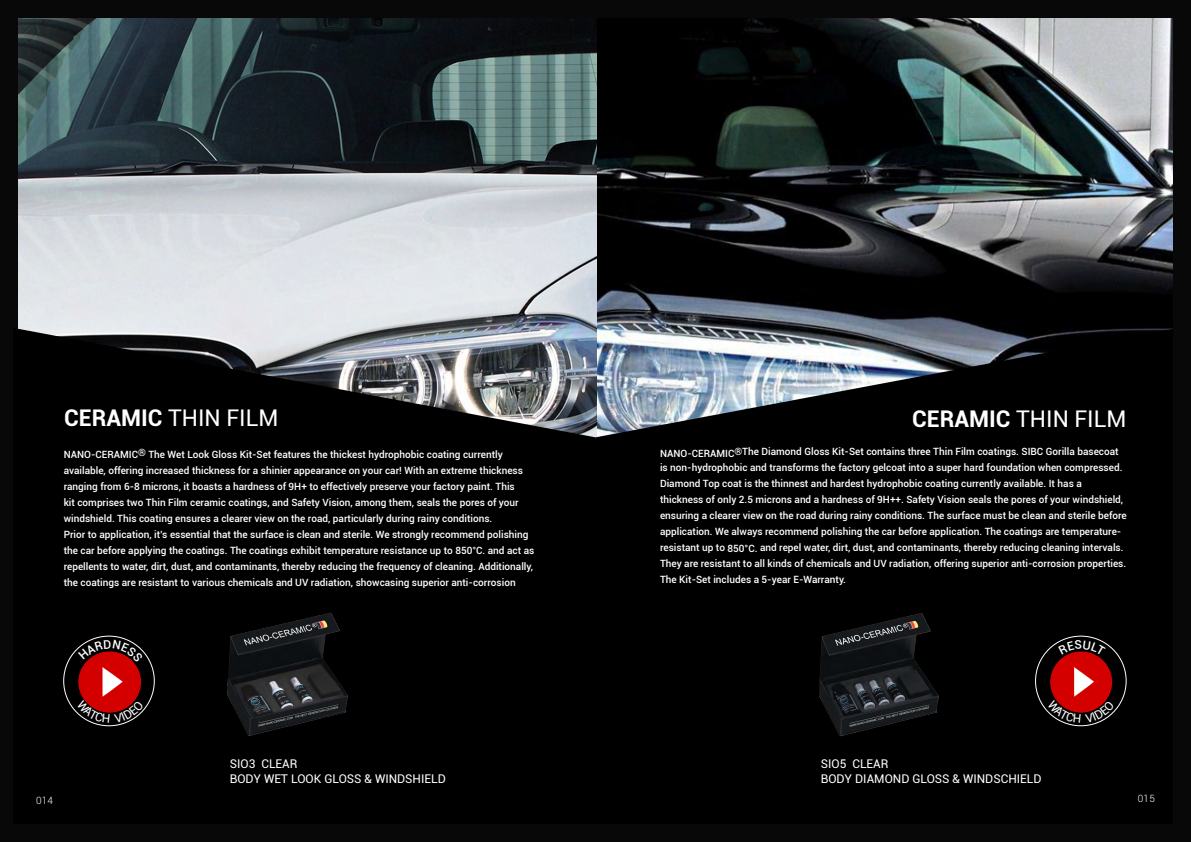
<style>
.page{position:relative;width:1191px;height:842px;background:#000}
.page>*{position:absolute;margin:0;border:0;box-sizing:border-box;transform-origin:0 0}
.t1{font:23px "Roboto";color:#fff}
.t2{font:12px/14.4px "Roboto";color:#fff}
.t3{font:500 10px/16px "Roboto";color:#fff}
.t4{font:300 10px "Roboto";letter-spacing:.03em;color:#fff}
.s1{font-weight:700}
</style>
<div class="page">
<img style="left:596px;top:18px;width:576px;height:133px">
<img style="left:19px;top:18px;width:577px;height:133px">
<img style="left:18px;top:151px;width:1155px;height:576px">
<img style="left:188px;top:600px;width:191px;height:136px">
<svg style="left:64px;top:636px;width:90px;height:90px"></svg>
<img style="left:73px;top:646px;width:73px;height:71px">
<img style="left:779px;top:592px;width:198px;height:144px">
<svg style="left:1035px;top:636px;width:91px;height:90px"></svg>
<img style="left:1044px;top:646px;width:73px;height:71px">
<svg style="left:78px;top:640px;width:65px;height:22px"></svg>
<svg style="left:76px;top:699px;width:68px;height:24px"></svg>
<svg style="left:1058px;top:640px;width:47px;height:15px"></svg>
<svg style="left:1047px;top:699px;width:67px;height:24px"></svg>
<h1 class="t1" style="left:64px;top:404px;width:216px"><span class="s1">CERAMIC</span> THIN FILM</h1>
<p class="t3" style="left:64px;top:447px;width:472px">NANO-CERAMIC® The Wet Look Gloss Kit-Set features the thickest hydrophobic coating currently available, offering increased thickness for a shinier appearance on your car! With an extreme thickness ranging from 6-8 microns, it boasts a hardness of 9H+ to effectively preserve your factory paint. This<br>kit comprises two Thin Film ceramic coatings, and Safety Vision, among them, seals the pores of your windshield. This coating ensures a clearer view on the road, particularly during rainy conditions.<br>Prior to application, it’s essential that the surface is clean and sterile. We strongly recommend polishing the car before applying the coatings. The coatings exhibit temperature resistance up to 850°C. and act as repellents to water, dirt, dust, and contaminants, thereby reducing the frequency of cleaning. Additionally, the coatings are resistant to various chemicals and UV radiation, showcasing superior anti-corrosion</p>
<p class="t2" style="left:230px;top:757px;width:218px">SIO3 CLEAR<br>BODY WET LOOK GLOSS &amp; WINDSHIELD</p>
<h1 class="t1" style="left:912px;top:405px;width:216px"><span class="s1">CERAMIC</span> THIN FILM</h1>
<p class="t3" style="left:660px;top:444px;width:468px">NANO-CERAMIC®The Diamond Gloss Kit-Set contains three Thin Film coatings. SIBC Gorilla basecoat is non-hydrophobic and transforms the factory gelcoat into a super hard foundation when compressed.<br>Diamond Top coat is the thinnest and hardest hydrophobic coating currently available. It has a thickness of only 2.5 microns and a hardness of 9H++. Safety Vision seals the pores of your windshield, ensuring a clearer view on the road during rainy conditions. The surface must be clean and sterile before application. We always recommend polishing the car before application. The coatings are temperature&shy;resistant up to 850°C. and repel water, dirt, dust, and contaminants, thereby reducing cleaning intervals.<br>They are resistant to all kinds of chemicals and UV radiation, offering superior anti-corrosion properties.<br>The Kit-Set includes a 5-year E-Warranty.</p>
<p class="t2" style="left:820px;top:757px;width:222px">SIO5 CLEAR<br>BODY DIAMOND GLOSS &amp; WINDSCHIELD</p>
<p class="t4" style="left:36px;top:795px;width:19px">014</p>
<p class="t4" style="left:1137px;top:793px;width:19px">015</p>
</div>
